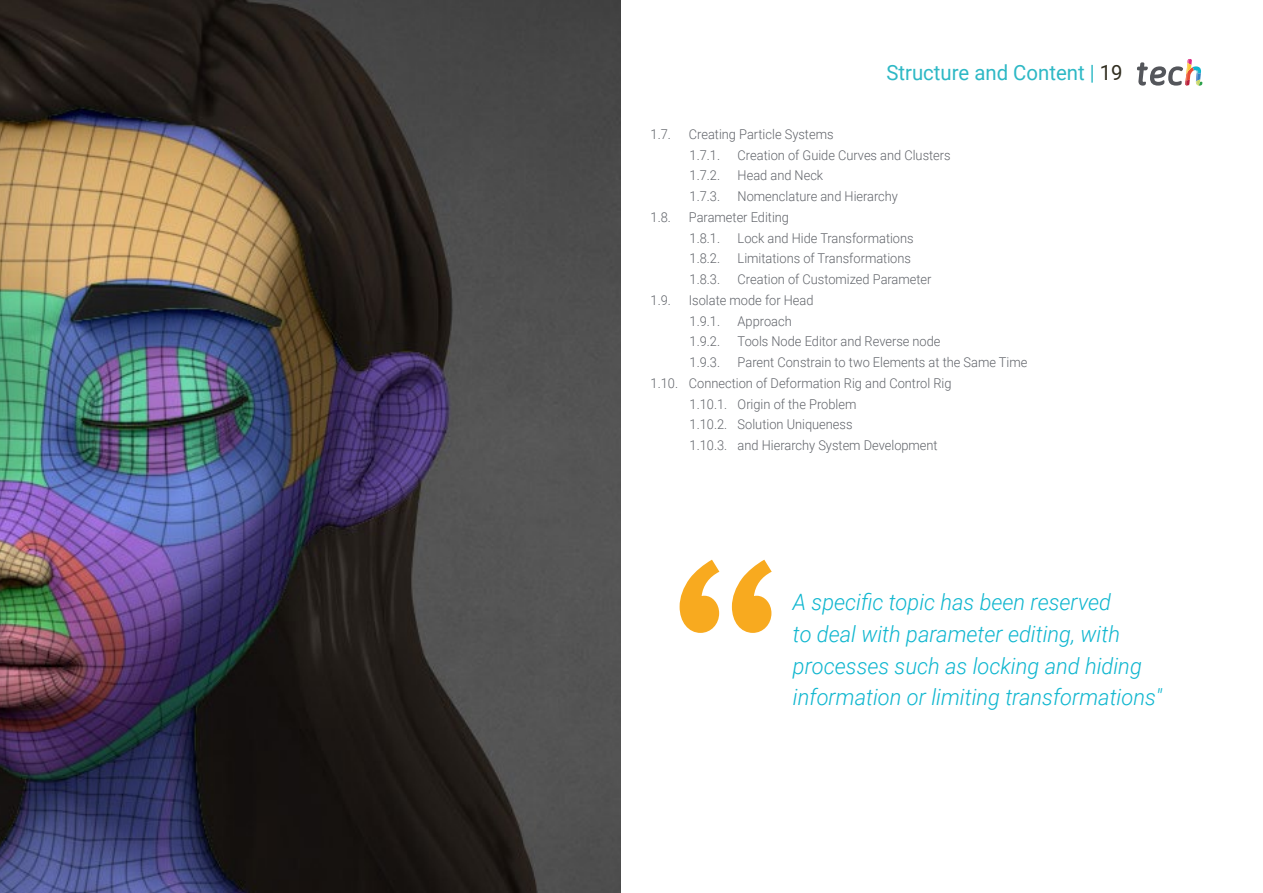
<style>
.page{position:relative;width:1263px;height:893px;background:#fff}
.page>*{position:absolute;margin:0;border:0;box-sizing:border-box;transform-origin:0 0}
.t1{font:italic 300 22.5px/31.5px "Roboto";color:#0fb6cf}
.t2{font:21px "Roboto";color:#2db8c5}
.t3{font:300 13.5px/20.7px "Roboto";color:#61646a;scale:.95 1}
.s1{color:#312e20}
</style>
<div class="page">
<svg style="left:1137px;top:59px;width:65px;height:27px"></svg>
<img style="left:0;top:0;width:621px;height:893px">
<svg style="left:680px;top:560px;width:92px;height:73px"></svg>
<h2 class="t2" style="left:886px;top:57px;width:238px">Structure and Content | <span class="s1">19</span></h2>
<p class="t3" style="left:651px;top:123px;width:23px">1.7.</p>
<p class="t3" style="left:689px;top:123px;width:154px">Creating Particle Systems<br>1.7.1.</p>
<p class="t3" style="left:738px;top:144px;width:226px">Creation of Guide Curves and Clusters</p>
<p class="t3" style="left:690px;top:165px;width:34px">1.7.2.</p>
<p class="t3" style="left:738px;top:165px;width:92px">Head and Neck</p>
<p class="t3" style="left:690px;top:185px;width:34px">1.7.3.</p>
<p class="t3" style="left:738px;top:185px;width:170px">Nomenclature and Hierarchy</p>
<p class="t3" style="left:651px;top:206px;width:23px">1.8.</p>
<p class="t3" style="left:689px;top:206px;width:107px">Parameter Editing<br>1.8.1.</p>
<p class="t3" style="left:738px;top:227px;width:187px">Lock and Hide Transformations</p>
<p class="t3" style="left:690px;top:248px;width:34px">1.8.2.</p>
<p class="t3" style="left:738px;top:248px;width:184px">Limitations of Transformations</p>
<p class="t3" style="left:690px;top:268px;width:34px">1.8.3.</p>
<p class="t3" style="left:738px;top:268px;width:206px">Creation of Customized Parameter</p>
<p class="t3" style="left:651px;top:289px;width:23px">1.9.</p>
<p class="t3" style="left:689px;top:289px;width:133px">Isolate mode for Head<br>1.9.1.</p>
<p class="t3" style="left:738px;top:310px;width:58px">Approach</p>
<p class="t3" style="left:690px;top:331px;width:34px">1.9.2.</p>
<p class="t3" style="left:738px;top:331px;width:215px">Tools Node Editor and Reverse node</p>
<p class="t3" style="left:690px;top:351px;width:34px">1.9.3.</p>
<p class="t3" style="left:738px;top:351px;width:306px">Parent Constrain to two Elements at the Same Time</p>
<p class="t3" style="left:651px;top:372px;width:318px">1.10. Connection of Deformation Rig and Control Rig</p>
<p class="t3" style="left:690px;top:393px;width:177px">1.10.1. Origin of the Problem</p>
<p class="t3" style="left:690px;top:414px;width:173px">1.10.2. Solution Uniqueness</p>
<p class="t3" style="left:690px;top:434px;width:263px">1.10.3. and Hierarchy System Development</p>
<h1 class="t1" style="left:793px;top:586px;width:371px">A specific topic has been reserved<br>to deal with parameter editing, with processes such as locking and hiding information or limiting transformations"</h1>
</div>
